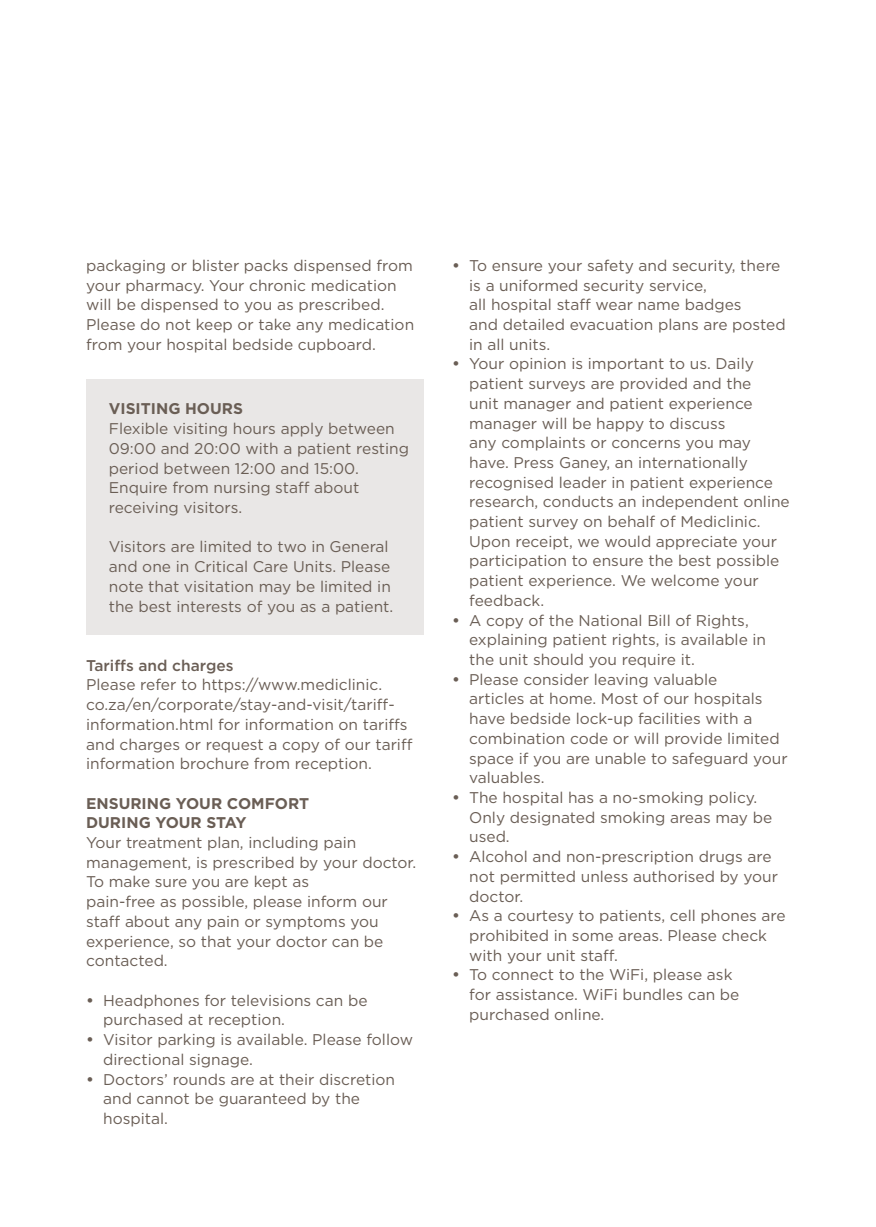
<style>
.page{position:relative;width:876px;height:1227px;background:#fff}
.page>*{position:absolute;margin:0;border:0;box-sizing:border-box;transform-origin:0 0}
.t1{font:15.6px/19.6px "Gotham";color:#6a5e55}
.t2{font:700 15.6px "Gotham";color:#6a5e55}
.t3{font:500 15.6px "Gotham";color:#6a5e55}
.s1{font-weight:500;font-size:16px}
</style>
<div class="page">
<div style="left:86px;top:379px;width:337px;height:58px;background:#e9e7e6"></div>
<div style="left:86px;top:399px;width:337px;height:117px;background:#e9e7e6"></div>
<div style="left:86px;top:497px;width:337px;height:58px;background:#e9e7e6"></div>
<div style="left:86px;top:537px;width:337px;height:58px;background:#e9e7e6"></div>
<div style="left:86px;top:576px;width:337px;height:58px;background:#e9e7e6"></div>
<p class="t1" style="left:86px;top:255px;width:329px">packaging or blister packs dispensed from your pharmacy. Your chronic medication will be dispensed to you as prescribed.<br>Please do not keep or take any medication from your hospital bedside cupboard.</p>
<p class="t2" style="left:109px;top:399px;width:136px">VISITING HOURS</p>
<p class="t1" style="left:109px;top:418px;width:302px">Flexible visiting hours apply between 09:00 and 20:00 with a patient resting period between 12:00 and 15:00.<br>Enquire from nursing staff about</p>
<p class="t1" style="left:109px;top:497px;width:135px">receiving visitors.</p>
<p class="t1" style="left:109px;top:537px;width:281px">Visitors are limited to two in General</p>
<p class="t1" style="left:109px;top:556px;width:283px">and one in Critical Care Units. Please</p>
<p class="t1" style="left:109px;top:576px;width:283px">note that visitation may be limited in</p>
<p class="t1" style="left:109px;top:596px;width:286px">the best interests of you as a patient.</p>
<p class="t3" style="left:86px;top:655px;width:149px">Tariffs and charges</p>
<p class="t1" style="left:86px;top:674px;width:327px">Please refer to https://www.mediclinic. co.za/en/corporate/stay-and-visit/tariff&shy;information.html for information on tariffs and charges or request a copy of our tariff information brochure from reception.</p>
<p class="t2" style="left:86px;top:793px;width:224px">ENSURING YOUR COMFORT</p>
<p class="t2" style="left:86px;top:813px;width:162px">DURING YOUR STAY</p>
<p class="t1" style="left:86px;top:832px;width:331px">Your treatment plan, including pain management, is prescribed by your doctor.<br>To make sure you are kept as<br>pain-free as possible, please inform our staff about any pain or symptoms you experience, so that your doctor can be contacted.</p>
<p class="t1" style="left:103px;top:990px;width:266px;text-indent:-17px"><span class="s1">•</span> Headphones for televisions can be purchased at reception.</p>
<p class="t1" style="left:103px;top:1029px;width:311px;text-indent:-17px"><span class="s1">•</span> Visitor parking is available. Please follow directional signage.</p>
<p class="t1" style="left:103px;top:1068px;width:293px;text-indent:-17px"><span class="s1">•</span> Doctors’ rounds are at their discretion and cannot be guaranteed by the hospital.</p>
<p class="t1" style="left:469px;top:255px;width:318px;text-indent:-17px"><span class="s1">•</span> To ensure your safety and security, there is a uniformed security service,<br>all hospital staff wear name badges<br>and detailed evacuation plans are posted in all units.</p>
<p class="t1" style="left:469px;top:354px;width:322px;text-indent:-17px"><span class="s1">•</span> Your opinion is important to us. Daily patient surveys are provided and the<br>unit manager and patient experience manager will be happy to discuss<br>any complaints or concerns you may have. Press Ganey, an internationally recognised leader in patient experience research, conducts an independent online patient survey on behalf of Mediclinic.<br>Upon receipt, we would appreciate your participation to ensure the best possible patient experience. We welcome your feedback.</p>
<p class="t1" style="left:469px;top:610px;width:298px;text-indent:-17px"><span class="s1">•</span> A copy of the National Bill of Rights, explaining patient rights, is available in the unit should you require it.</p>
<p class="t1" style="left:469px;top:669px;width:320px;text-indent:-17px"><span class="s1">•</span> Please consider leaving valuable<br>articles at home. Most of our hospitals have bedside lock-up facilities with a combination code or will provide limited space if you are unable to safeguard your valuables.</p>
<p class="t1" style="left:469px;top:787px;width:304px;text-indent:-17px"><span class="s1">•</span> The hospital has a no-smoking policy.<br>Only designated smoking areas may be used.</p>
<p class="t1" style="left:469px;top:846px;width:310px;text-indent:-17px"><span class="s1">•</span> Alcohol and non-prescription drugs are not permitted unless authorised by your doctor.</p>
<p class="t1" style="left:469px;top:905px;width:318px;text-indent:-17px"><span class="s1">•</span> As a courtesy to patients, cell phones are prohibited in some areas. Please check with your unit staff.</p>
<p class="t1" style="left:469px;top:964px;width:271px;text-indent:-17px"><span class="s1">•</span> To connect to the WiFi, please ask for assistance. WiFi bundles can be purchased online.</p>
</div>
